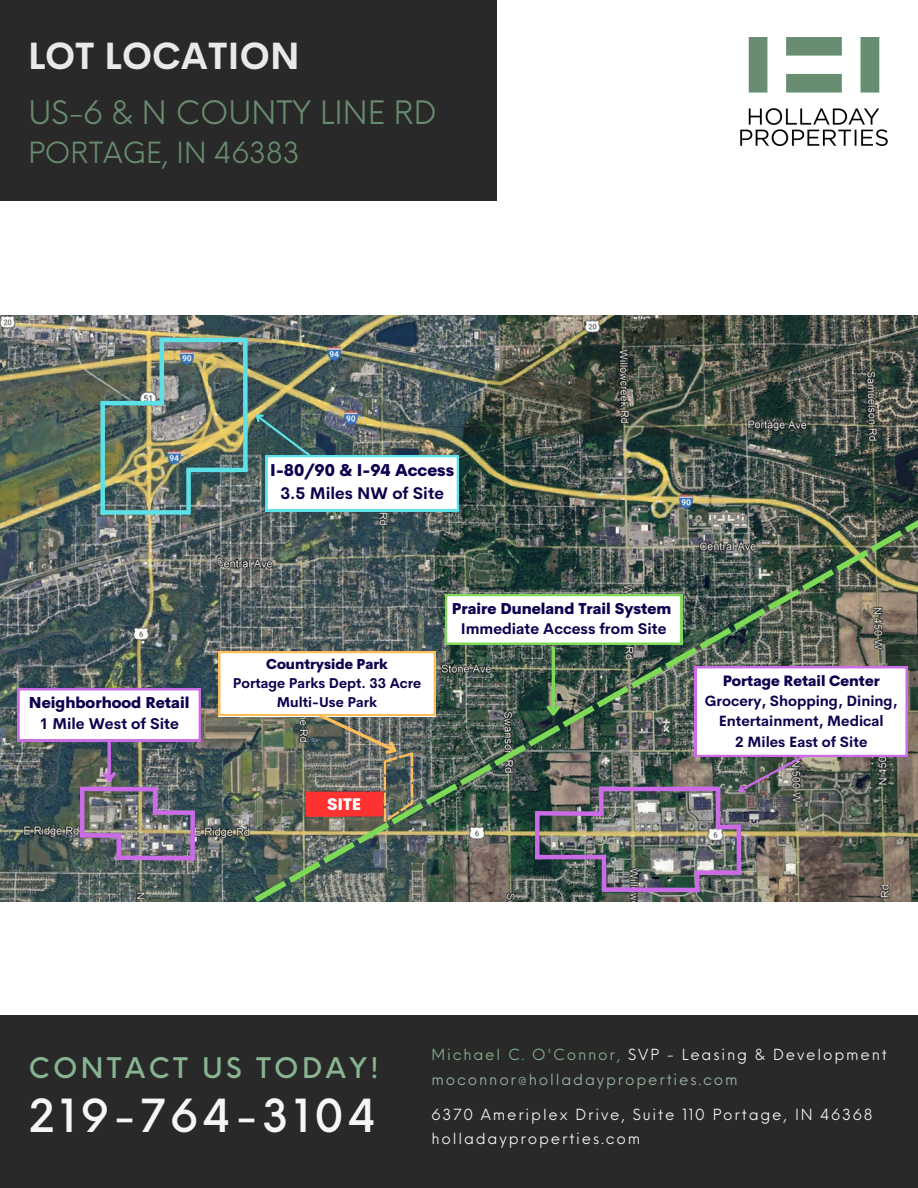
<style>
.page{position:relative;width:918px;height:1188px;background:#fff}
.page>*{position:absolute;margin:0;border:0;box-sizing:border-box;transform-origin:0 0}
.t1{font:500 44.55px "Neue Einstellung";letter-spacing:.12em;color:#f6f6f6}
.t2{font:700 37.35px "Cerebri Sans";color:#fff}
.t3{font:31.5px "Neue Einstellung";color:#688c6f}
.t4{font:28.5px "Neue Einstellung";color:#688c6f}
.t5{font:500 27.75px "Neue Einstellung";letter-spacing:.12em;color:#88b491}
.t6{font:800 16.5px/22.5px "Cerebri Sans";color:#0f004e;text-align:center}
.t7{font:800 16.35px "Cerebri Sans";color:#fff}
.t8{font:800 15.3px "Cerebri Sans";color:#0f004e}
.t9{font:700 15.3px "Cerebri Sans";color:#0f004e}
.t10{font:800 15.15px/20.2px "Cerebri Sans";color:#0f004e;text-align:center}
.t11{font:15px "Neue Einstellung";letter-spacing:.12em;color:#f6f6f6}
.t12{font:15px "Neue Einstellung";letter-spacing:.12em;color:#9db8a2}
.t13{font:700 14.55px/20.2px "Cerebri Sans";color:#0f004e;text-align:center}
.t14{font:800 14.55px "Cerebri Sans";color:#0f004e}
.t15{font:700 13.95px "Cerebri Sans";color:#0f004e}
.t16{font:800 13.95px "Cerebri Sans";color:#0f004e}
.s1{font-weight:700}
.s2{color:#88b491}
</style>
<div class="page">
<div style="left:0;top:0;width:496px;height:200px;background:#292929"></div>
<div style="left:0;top:1016px;width:918px;height:172px;background:#292929"></div>
<img style="left:740px;top:38px;width:148px;height:108px">
<img style="left:0;top:315px;width:918px;height:586px">
<hr style="left:159px;top:338px;width:89px;height:4px;background:#5ce1e6">
<hr style="left:160px;top:340px;width:4px;height:62px;background:#5ce1e6">
<div style="left:243px;top:340px;width:5px;height:132px;background:#5ce1e6"></div>
<hr style="left:186px;top:468px;width:62px;height:4px;background:#5ce1e6">
<div style="left:186px;top:470px;width:5px;height:45px;background:#5ce1e6"></div>
<div style="left:100px;top:510px;width:89px;height:5px;background:#5ce1e6"></div>
<div style="left:100px;top:403px;width:5px;height:112px;background:#5ce1e6"></div>
<hr style="left:100px;top:401px;width:64px;height:4px;background:#5ce1e6">
<img style="left:254px;top:512px;width:664px;height:390px">
<svg style="left:445px;top:594px;width:237px;height:51px"></svg>
<hr style="left:552px;top:647px;width:3px;height:67px;background:#7ed957">
<svg style="left:544px;top:703px;width:19px;height:17px"></svg>
<svg style="left:218px;top:651px;width:218px;height:171px"></svg>
<hr style="left:153px;top:789px;width:4px;height:26px;background:#cb6ce6">
<div style="left:153px;top:810px;width:42px;height:5px;background:#cb6ce6"></div>
<div style="left:190px;top:813px;width:5px;height:45px;background:#cb6ce6"></div>
<svg style="left:112px;top:853px;width:87px;height:10px"></svg>
<div style="left:116px;top:833px;width:5px;height:26px;background:#cb6ce6"></div>
<div style="left:80px;top:833px;width:40px;height:5px;background:#cb6ce6"></div>
<div style="left:80px;top:788px;width:5px;height:49px;background:#cb6ce6"></div>
<svg style="left:17px;top:688px;width:184px;height:53px"></svg>
<hr style="left:108px;top:739px;width:3px;height:41px;background:#cb6ce6">
<svg style="left:76px;top:769px;width:86px;height:25px;background:#726678"></svg>
<hr style="left:716px;top:789px;width:4px;height:38px;background:#cb6ce6">
<hr style="left:599px;top:787px;width:121px;height:4px;background:#cb6ce6">
<hr style="left:716px;top:825px;width:25px;height:4px;background:#cb6ce6">
<div style="left:736px;top:825px;width:5px;height:48px;background:#cb6ce6"></div>
<div style="left:695px;top:870px;width:46px;height:5px;background:#cb6ce6"></div>
<div style="left:695px;top:873px;width:5px;height:19px;background:#cb6ce6"></div>
<div style="left:602px;top:887px;width:97px;height:5px;background:#cb6ce6"></div>
<hr style="left:602px;top:855px;width:4px;height:37px;background:#cb6ce6">
<hr style="left:535px;top:855px;width:71px;height:4px;background:#cb6ce6">
<div style="left:535px;top:812px;width:5px;height:47px;background:#cb6ce6"></div>
<svg style="left:531px;top:809px;width:77px;height:9px"></svg>
<div style="left:599px;top:787px;width:5px;height:27px;background:#cb6ce6"></div>
<svg style="left:695px;top:666px;width:213px;height:132px"></svg>
<img style="left:250px;top:408px;width:209px;height:103px">
<h2 class="t2" style="left:27px;top:31px;width:274px">LOT LOCATION</h2>
<h2 class="t3" style="left:28px;top:84px;width:410px">US-6 &amp; N COUNTY LINE RD</h2>
<p class="t4" style="left:28px;top:127px;width:273px">PORTAGE, IN 46383</p>
<p class="t6" style="left:270px;top:459px;width:185px">I-80/90 &amp; I-94 Access<br><span class="s1">3.5 Miles NW of Site</span></p>
<p class="t16" style="left:266px;top:655px;width:123px">Countryside Park</p>
<p class="t15" style="left:233px;top:674px;width:190px">Portage Parks Dept. 33 Acre</p>
<h4 class="t8" style="left:29px;top:693px;width:162px">Neighborhood Retail</h4>
<p class="t15" style="left:277px;top:694px;width:102px">Multi-Use Park</p>
<h4 class="t9" style="left:39px;top:714px;width:141px">1 Mile West of Site</h4>
<h5 class="t7" style="left:327px;top:793px;width:36px">SITE</h5>
<h6 class="t10" style="left:452px;top:598px;width:221px">Praire Duneland Trail System<br><span class="s1">Immediate Access from Site</span></h6>
<h1 class="t14" style="left:723px;top:671px;width:159px">Portage Retail Center</h1>
<p class="t13" style="left:705px;top:691px;width:194px">Grocery, Shopping, Dining,<br>Entertainment, Medical</p>
<p class="t13" style="left:735px;top:731px;width:134px">2 Miles East of Site</p>
<p class="t5" style="left:28px;top:1043px;width:352px">CONTACT US TODAY!</p>
<p class="t1" style="left:28px;top:1076px;width:349px">219-764-3104</p>
<h6 class="t11" style="left:432px;top:1041px;width:457px"><span class="s2">Michael C. O'Connor,</span> SVP - Leasing &amp; Development</h6>
<h6 class="t12" style="left:432px;top:1066px;width:308px">moconnor@holladayproperties.com</h6>
<p class="t11" style="left:432px;top:1101px;width:443px">6370 Ameriplex Drive, Suite 110 Portage, IN 46368</p>
<p class="t11" style="left:432px;top:1125px;width:210px">holladayproperties.com</p>
</div>
